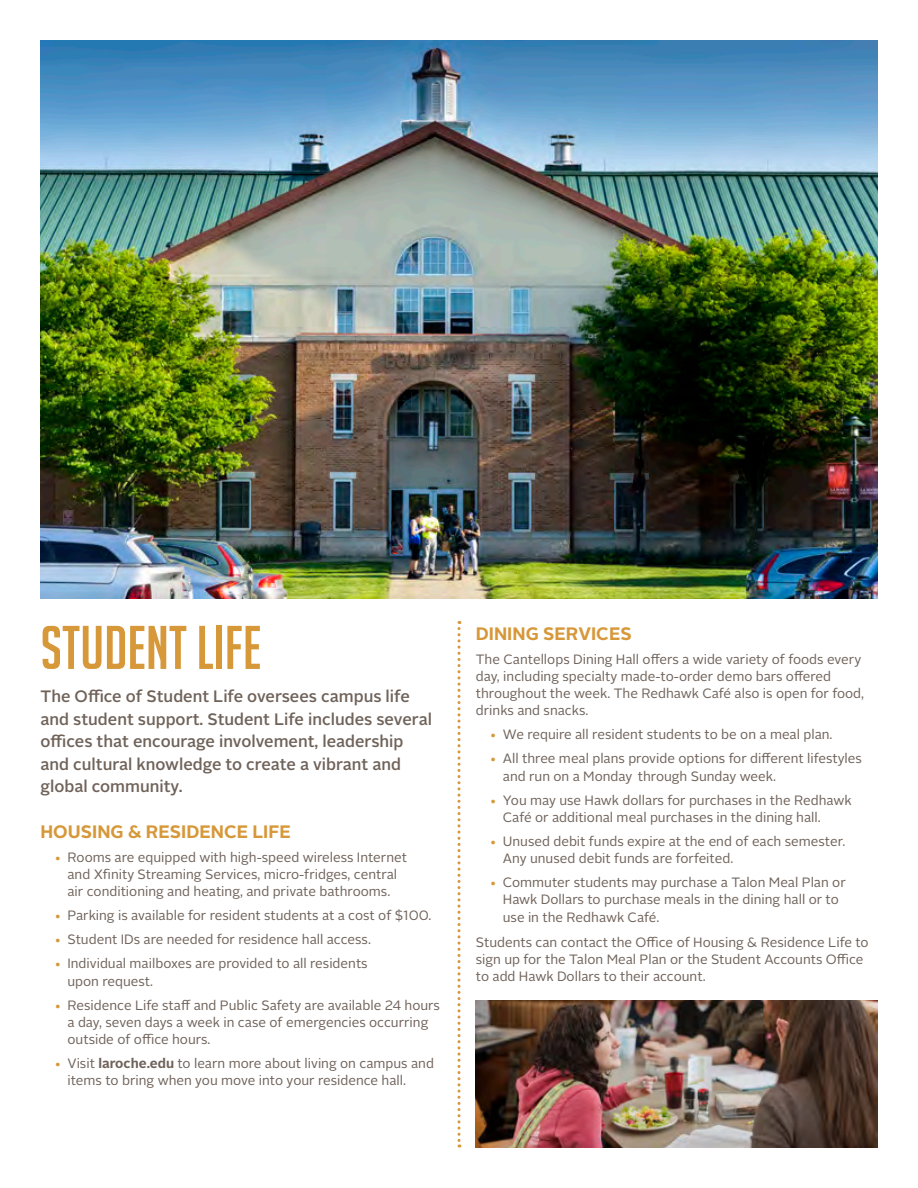
<style>
.page{position:relative;width:918px;height:1188px;background:#fff}
.page>*{position:absolute;margin:0;border:0;box-sizing:border-box;transform-origin:0 0}
.t1{font:60px "Big Noodle Titling";color:#d69839}
.t2{font:700 18px "Alright Sans";color:#d69839}
.t3{font:500 16.5px/22.5px "Alright Sans";color:#6f6259}
.List_Paragraph{font:13.5px/17.2px "Alright Sans";color:#6f6259}
.s1{color:#d69839}
.s2{font-weight:700}
</style>
<div class="page">
<img style="left:476px;top:1000px;width:402px;height:148px">
<svg style="left:458px;top:621px;width:2px;height:527px"></svg>
<img style="left:40px;top:40px;width:838px;height:558px">
<p class="t1" style="left:40px;top:615px;width:222px">STUDENT LIFE</p>
<p class="t3" style="left:40px;top:685px;width:393px">The Office of Student Life oversees campus life and student support. Student Life includes several offices that encourage involvement, leadership and cultural knowledge to create a vibrant and global community.</p>
<p class="t2" style="left:40px;top:819px;width:252px">HOUSING &amp; RESIDENCE LIFE</p>
<p class="List_Paragraph" style="left:54px;top:849px;width:355px;text-align:center"><span class="s1">•</span> Rooms are equipped with high-speed wireless Internet and Xfinity Streaming Services, micro-fridges, central<br>air conditioning and heating, and private bathrooms.</p>
<p class="List_Paragraph" style="left:54px;top:907px;width:379px"><span class="s1">•</span> Parking is available for resident students at a cost of $100.</p>
<p class="List_Paragraph" style="left:54px;top:931px;width:318px"><span class="s1">•</span> Student IDs are needed for residence hall access.</p>
<p class="List_Paragraph" style="left:68px;top:955px;width:302px;text-indent:-14px"><span class="s1">•</span> Individual mailboxes are provided to all residents upon request.</p>
<p class="List_Paragraph" style="left:68px;top:996px;width:374px;text-indent:-14px"><span class="s1">•</span> Residence Life staff and Public Safety are available 24 hours a day, seven days a week in case of emergencies occurring outside of office hours.</p>
<p class="List_Paragraph" style="left:67px;top:1055px;width:368px;text-indent:-13px"><span class="s1">•</span> Visit <span class="s2">laroche.edu</span> to learn more about living on campus and items to bring when you move into your residence hall.</p>
<p class="t2" style="left:476px;top:621px;width:157px">DINING SERVICES</p>
<p class="List_Paragraph" style="left:476px;top:650px;width:390px">The Cantellops Dining Hall offers a wide variety of foods every day, including specialty made-to-order demo bars offered throughout the week. The Redhawk Café also is open for food, drinks and snacks.</p>
<p class="List_Paragraph" style="left:489px;top:726px;width:345px"><span class="s1">•</span> We require all resident students to be on a meal plan.</p>
<p class="List_Paragraph" style="left:503px;top:750px;width:361px;text-indent:-14px"><span class="s1">•</span> All three meal plans provide options for different lifestyles and run on a Monday through Sunday week.</p>
<p class="List_Paragraph" style="left:503px;top:791px;width:350px;text-indent:-14px"><span class="s1">•</span> You may use Hawk dollars for purchases in the Redhawk<br>Café or additional meal purchases in the dining hall.</p>
<p class="List_Paragraph" style="left:503px;top:833px;width:344px;text-indent:-14px"><span class="s1">•</span> Unused debit funds expire at the end of each semester.<br>Any unused debit funds are forfeited.</p>
<p class="List_Paragraph" style="left:503px;top:874px;width:344px;text-indent:-14px"><span class="s1">•</span> Commuter students may purchase a Talon Meal Plan or<br>Hawk Dollars to purchase meals in the dining hall or to use in the Redhawk Café.</p>
<p class="List_Paragraph" style="left:476px;top:934px;width:394px">Students can contact the Office of Housing &amp; Residence Life to sign up for the Talon Meal Plan or the Student Accounts Office to add Hawk Dollars to their account.</p>
</div>
